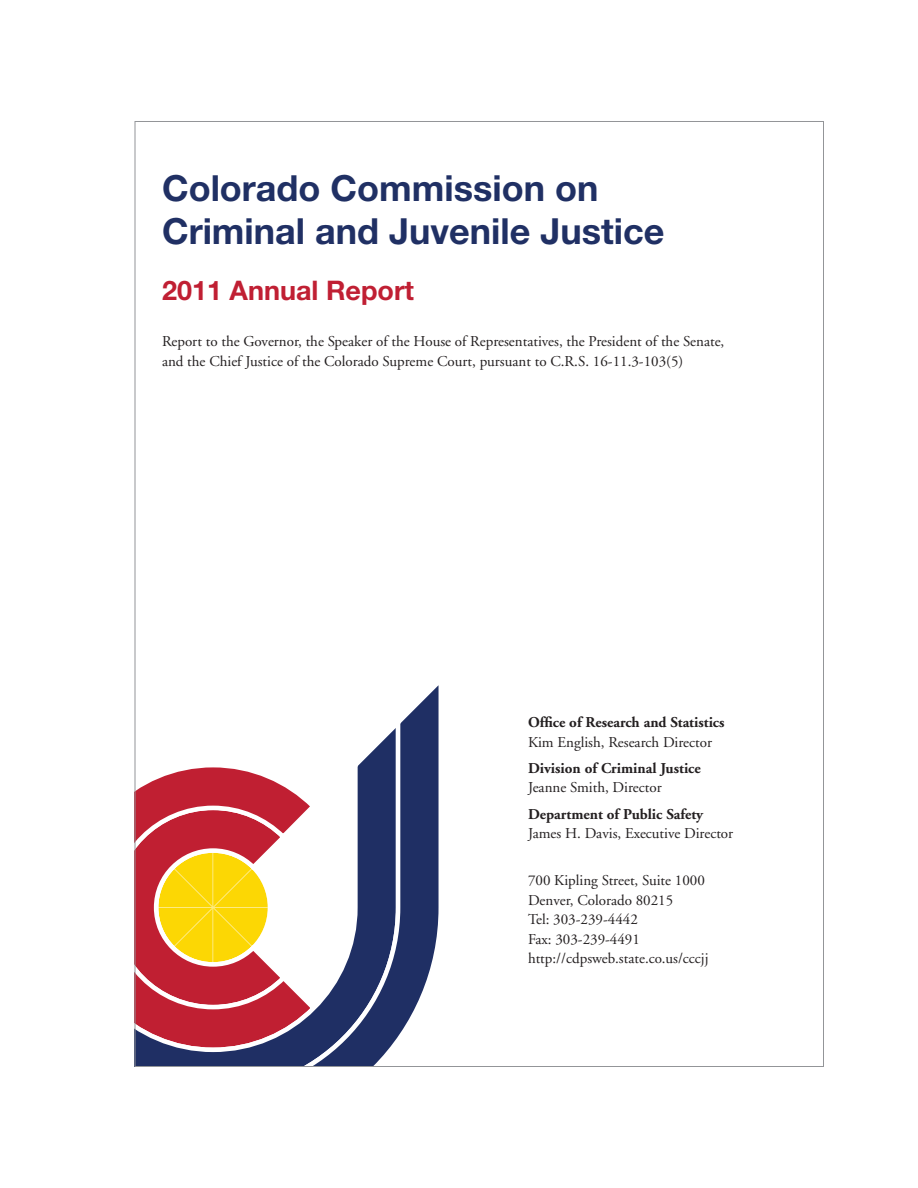
<style>
.page{position:relative;width:918px;height:1188px;background:#fff}
.page>*{position:absolute;margin:0;border:0;box-sizing:border-box;transform-origin:0 0}
.Z_TITLE_2{font:700 36px/43.2px "Helvetica Neue LT Pro";color:#203064}
.Z_TITLE_2-2{font:700 27px "Helvetica Neue LT Pro";color:#c01f33}
.Z_BODY{font:15px/19.5px "Adobe Garamond";color:#231f20}
.Z_BODY-2{font:700 15px "Adobe Garamond";color:#231f20}
</style>
<div class="page">
<svg style="left:137px;top:685px;width:302px;height:380px"></svg>
<p class="Z_TITLE_2" style="left:162px;top:166px;width:504px">Colorado Commission on<br>Criminal and Juvenile Justice</p>
<p class="Z_TITLE_2-2" style="left:162px;top:274px;width:254px">2011 Annual Report</p>
<p class="Z_BODY" style="left:162px;top:332px;width:564px">Report to the Governor, the Speaker of the House of Representatives, the President of the Senate, and the Chief Justice of the Colorado Supreme Court, pursuant to C.R.S. 16-11.3-103(5)</p>
<p class="Z_BODY-2" style="left:528px;top:714px;width:198px">Office of Research and Statistics</p>
<p class="Z_BODY" style="left:528px;top:733px;width:186px">Kim English, Research Director</p>
<p class="Z_BODY-2" style="left:528px;top:760px;width:174px">Division of Criminal Justice</p>
<p class="Z_BODY" style="left:528px;top:778px;width:135px">Jeanne Smith, Director</p>
<p class="Z_BODY-2" style="left:528px;top:806px;width:177px">Department of Public Safety</p>
<p class="Z_BODY" style="left:528px;top:824px;width:207px">James H. Davis, Executive Director</p>
<p class="Z_BODY" style="left:528px;top:871px;width:178px">700 Kipling Street, Suite 1000</p>
<p class="Z_BODY" style="left:528px;top:891px;width:147px">Denver, Colorado 80215</p>
<p class="Z_BODY" style="left:528px;top:910px;width:111px">Tel: 303-239-4442</p>
<p class="Z_BODY" style="left:528px;top:930px;width:113px">Fax: 303-239-4491</p>
<p class="Z_BODY" style="left:528px;top:949px;width:182px">http://cdpsweb.state.co.us/cccjj</p>
</div>
